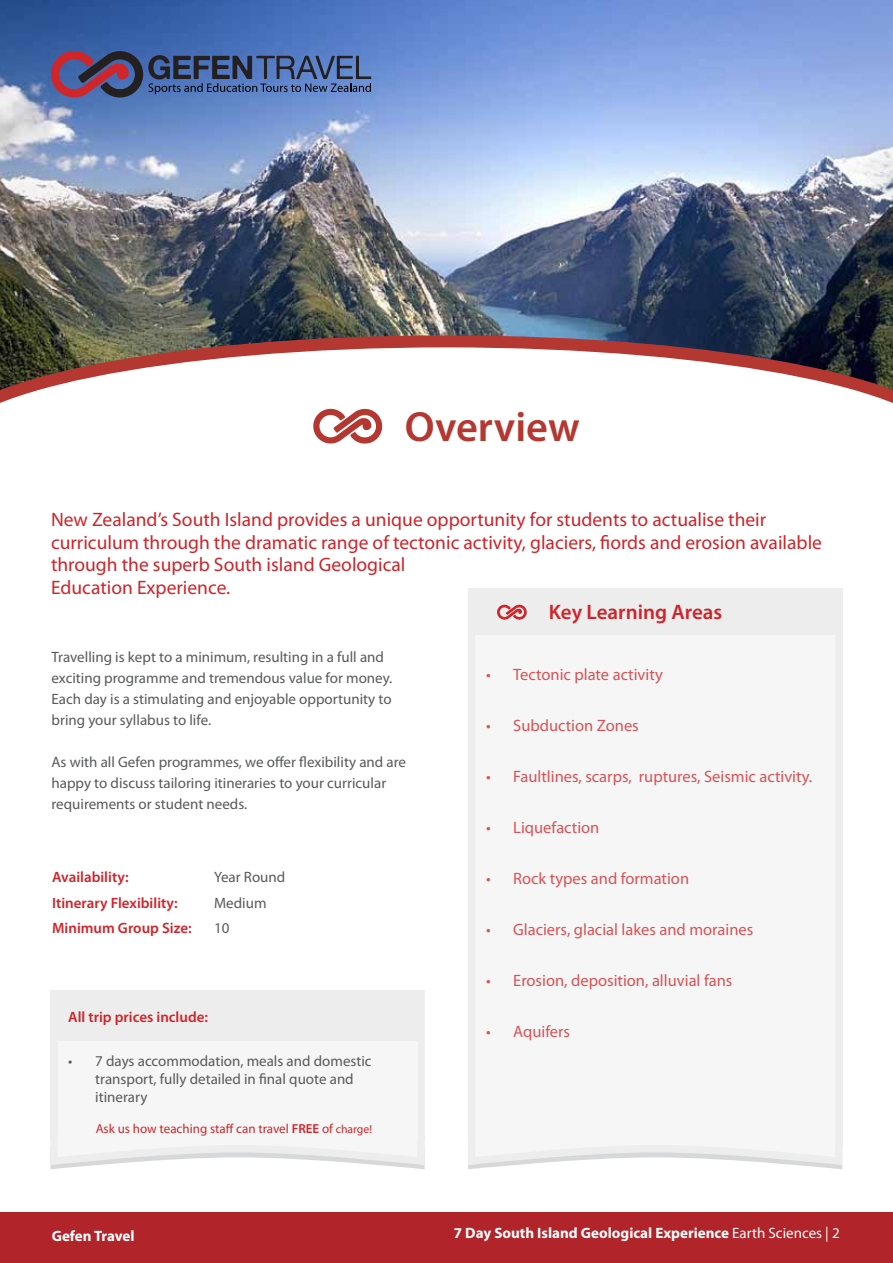
<style>
.page{position:relative;width:893px;height:1263px;background:#fff}
.page>*{position:absolute;margin:0;border:0;box-sizing:border-box;transform-origin:0 0}
.t1{font:600 42.3px "Myriad Pro";color:#b43831}
.t2{font:600 21px "Myriad Pro";color:#ce242a}
.t3{font:19.5px/22.5px "Myriad Pro";color:#ce242a}
.t4{font:16.5px "Myriad Pro";color:#d85256}
.t5{font:15px/21px "Myriad Pro";color:#58595b}
.t6{font:600 15px "Myriad Pro";color:#ce242a}
.t7{font:700 15px "Myriad Pro";color:#fff}
.t8{font:13.05px "Myriad Pro";color:#cf262b}
.s1{font-weight:600}
.s2{font-size:11.7px}
.s3{font-weight:400}
</style>
<div class="page">
<div style="left:0;top:1212px;width:893px;height:51px;background:#b0242a"></div>
<img style="left:0;top:0;width:893px;height:335px">
<svg style="left:0;top:335px;width:893px;height:68px"></svg>
<svg style="left:313px;top:408px;width:70px;height:36px"></svg>
<div style="left:50px;top:991px;width:375px;height:150px;background:#ededee"></div>
<svg style="left:50px;top:1141px;width:375px;height:28px"></svg>
<div style="left:58px;top:1042px;width:359px;height:99px;background:#f6f6f6"></div>
<div style="left:468px;top:588px;width:374px;height:560px;background:#ededee"></div>
<div style="left:475px;top:635px;width:360px;height:506px;background:#f6f6f6"></div>
<svg style="left:497px;top:604px;width:30px;height:16px"></svg>
<svg style="left:468px;top:1148px;width:374px;height:21px"></svg>
<svg style="left:50px;top:48px;width:321px;height:53px"></svg>
<h1 class="t1" style="left:405px;top:399px;width:176px">Overview</h1>
<p class="t3" style="left:51px;top:508px;width:772px">New Zealand’s South Island provides a unique opportunity for students to actualise their curriculum through the dramatic range of tectonic activity, glaciers, fiords and erosion available through the superb South island Geological<br>Education Experience.</p>
<p class="t5" style="left:52px;top:646px;width:342px">Travelling is kept to a minimum, resulting in a full and exciting programme and tremendous value for money.<br>Each day is a stimulating and enjoyable opportunity to bring your syllabus to life.</p>
<p class="t5" style="left:52px;top:751px;width:356px">As with all Gefen programmes, we offer flexibility and are happy to discuss tailoring itineraries to your curricular requirements or student needs.</p>
<p class="t6" style="left:52px;top:868px;width:78px">Availability:</p>
<p class="t5" style="left:214px;top:867px;width:73px">Year Round</p>
<p class="t6" style="left:52px;top:893px;width:127px">Itinerary Flexibility:</p>
<p class="t5" style="left:214px;top:892px;width:54px">Medium</p>
<p class="t6" style="left:52px;top:919px;width:141px">Minimum Group Size:</p>
<p class="t5" style="left:214px;top:918px;width:17px">10</p>
<p class="t6" style="left:68px;top:1007px;width:141px">All trip prices include:</p>
<p class="t5" style="left:95px;top:1052px;width:278px;line-height:18px;text-indent:-27px">• 7 days accommodation, meals and domestic transport, fully detailed in final quote and itinerary</p>
<p class="t8" style="left:96px;top:1120px;width:278px">Ask us how teaching staff can travel <span class="s1">FREE</span> of <span class="s2">charge!</span></p>
<h2 class="t2" style="left:549px;top:598px;width:175px">Key Learning Areas</h2>
<p class="t4" style="left:486px;top:664px;width:178px">• Tectonic plate activity</p>
<p class="t4" style="left:486px;top:715px;width:154px">• Subduction Zones</p>
<p class="t4" style="left:486px;top:766px;width:328px">• Faultlines, scarps, ruptures, Seismic activity.</p>
<p class="t4" style="left:486px;top:817px;width:115px">• Liquefaction</p>
<p class="t4" style="left:486px;top:868px;width:204px">• Rock types and formation</p>
<p class="t4" style="left:486px;top:919px;width:269px">• Glaciers, glacial lakes and moraines</p>
<p class="t4" style="left:486px;top:970px;width:248px">• Erosion, deposition, alluvial fans</p>
<p class="t4" style="left:486px;top:1021px;width:85px">• Aquifers</p>
<p class="t7" style="left:52px;top:1226px;width:84px">Gefen Travel</p>
<p class="t7" style="left:454px;top:1223px;width:387px">7 Day South Island Geological Experience <span class="s3">Earth Sciences | 2</span></p>
</div>
